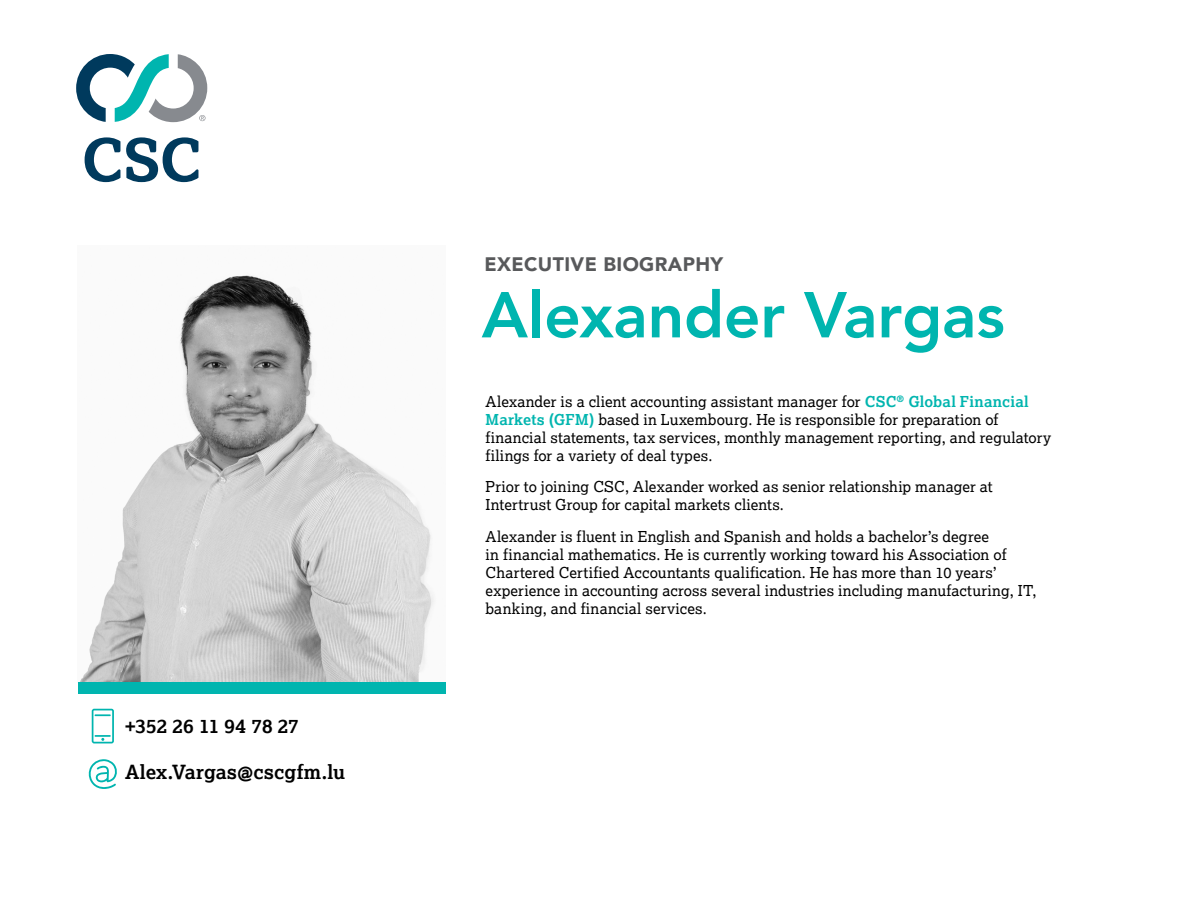
<style>
.page{position:relative;width:1188px;height:918px;background:#fff}
.page>*{position:absolute;margin:0;border:0;box-sizing:border-box;transform-origin:0 0}
.t1{font:800 64.05px "Avenir";letter-spacing:-.005em;color:#00b5af}
.t2{font:700 19.5px "Lexia";letter-spacing:.005em;color:#000}
.t3{font:900 19.5px "Avenir";letter-spacing:.02em;color:#58595b}
.t4{font:15px/18px "Lexia";letter-spacing:.01em;color:#000}
.s1{font-weight:700;color:#00b5af}
</style>
<div class="page">
<img style="left:80px;top:275px;width:354px;height:407px">
<div style="left:78px;top:682px;width:368px;height:11px;background:#00b5af"></div>
<svg style="left:85px;top:137px;width:113px;height:45px"></svg>
<svg style="left:76px;top:54px;width:131px;height:68px"></svg>
<svg style="left:92px;top:709px;width:22px;height:34px"></svg>
<svg style="left:88px;top:759px;width:29px;height:30px"></svg>
<h2 class="t2" style="left:125px;top:714px;width:175px">+352 26 11 94 78 27</h2>
<h2 class="t2" style="left:125px;top:759px;width:222px">Alex.Vargas@cscgfm.lu</h2>
<h2 class="t3" style="left:484px;top:248px;width:240px">EXECUTIVE BIOGRAPHY</h2>
<h1 class="t1" style="left:482px;top:265px;width:525px">Alexander Vargas</h1>
<p class="t4" style="left:486px;top:392px;width:567px">Alexander is a client accounting assistant manager for <span class="s1">CSC</span><sup>®</sup> <span class="s1">Global Financial Markets (GFM)</span> based in Luxembourg. He is responsible for preparation of financial statements, tax services, monthly management reporting, and regulatory filings for a variety of deal types.</p>
<p class="t4" style="left:486px;top:478px;width:508px">Prior to joining CSC, Alexander worked as senior relationship manager at<br>Intertrust Group for capital markets clients.</p>
<p class="t4" style="left:486px;top:527px;width:552px">Alexander is fluent in English and Spanish and holds a bachelor’s degree<br>in financial mathematics. He is currently working toward his Association of Chartered Certified Accountants qualification. He has more than 10 years’ experience in accounting across several industries including manufacturing, IT, banking, and financial services.</p>
</div>
